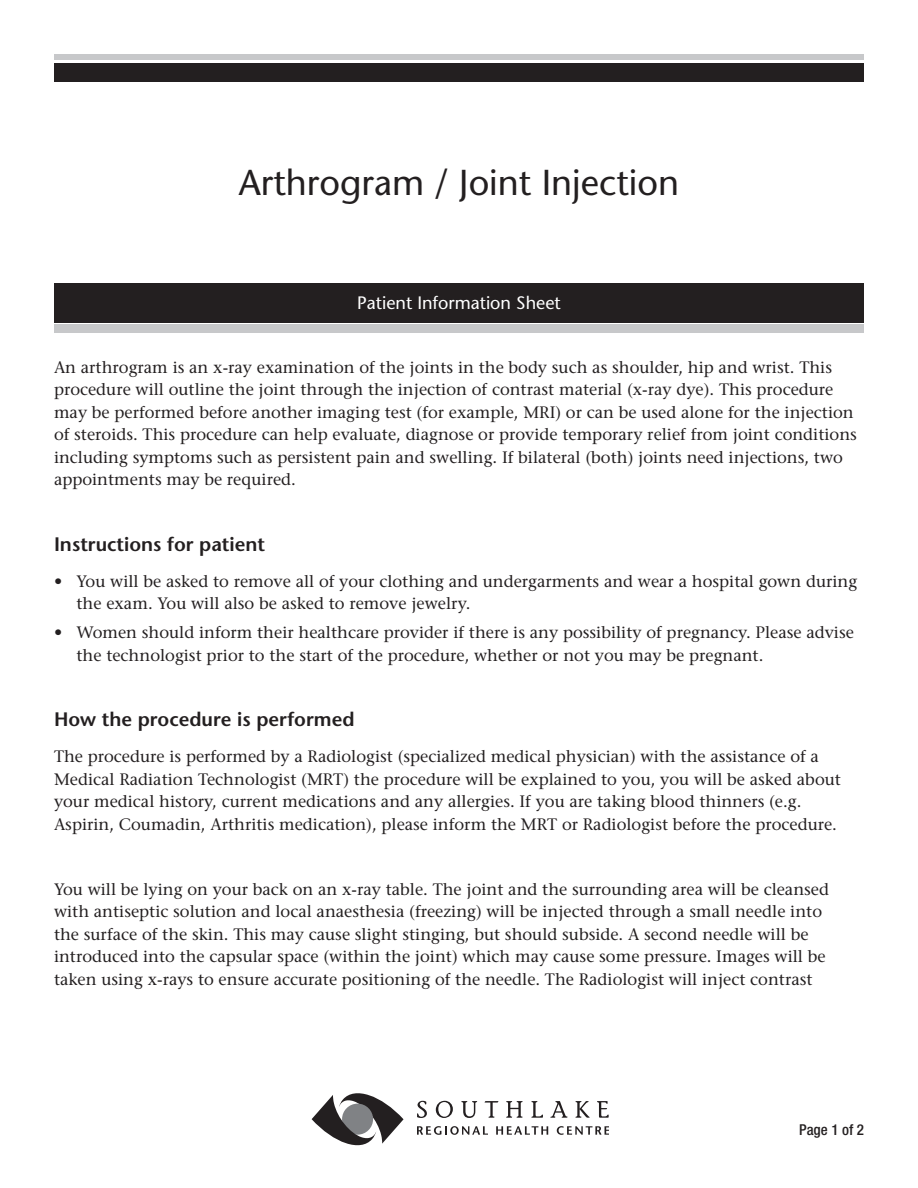
<style>
.page{position:relative;width:918px;height:1188px;background:#fff}
.page>*{position:absolute;margin:0;border:0;box-sizing:border-box;transform-origin:0 0}
.t1{font:500 36px "Stone Sans Std";color:#231f20}
.t2{font:600 19.5px "Stone Sans Std";color:#231f20}
.t3{font:500 18px "Stone Sans Std";color:#fff}
.t4{font:500 16.5px/22.5px "Stone Serif Std";color:#231f20}
.t5{font:500 condensed 15px "Helvetica Neue";color:#231f20}
</style>
<div class="page">
<svg style="left:312px;top:1093px;width:92px;height:52px"></svg>
<svg style="left:417px;top:1101px;width:10px;height:17px"></svg>
<svg style="left:436px;top:1101px;width:17px;height:17px"></svg>
<svg style="left:461px;top:1101px;width:16px;height:17px"></svg>
<svg style="left:484px;top:1101px;width:15px;height:17px"></svg>
<svg style="left:506px;top:1101px;width:17px;height:17px"></svg>
<svg style="left:531px;top:1101px;width:12px;height:17px"></svg>
<svg style="left:550px;top:1101px;width:18px;height:17px"></svg>
<svg style="left:575px;top:1101px;width:15px;height:17px"></svg>
<svg style="left:597px;top:1101px;width:12px;height:17px"></svg>
<svg style="left:417px;top:1126px;width:71px;height:9px"></svg>
<svg style="left:496px;top:1126px;width:52px;height:9px"></svg>
<svg style="left:557px;top:1126px;width:52px;height:9px"></svg>
<div style="left:54px;top:54px;width:810px;height:6px;background:#c7c8ca"></div>
<div style="left:54px;top:63px;width:810px;height:19px;background:#231f20"></div>
<div style="left:54px;top:325px;width:810px;height:8px;background:#c7c8ca"></div>
<div style="left:54px;top:283px;width:810px;height:39px;background:#231f20"></div>
<p class="t1" style="left:239px;top:161px;width:442px">Arthrogram / Joint Injection</p>
<p class="t3" style="left:357px;top:292px;width:205px">Patient Information Sheet</p>
<p class="t4" style="left:54px;top:356px;width:804px">An arthrogram is an x-ray examination of the joints in the body such as shoulder, hip and wrist. This procedure will outline the joint through the injection of contrast material (x-ray dye). This procedure may be performed before another imaging test (for example, MRI) or can be used alone for the injection of steroids. This procedure can help evaluate, diagnose or provide temporary relief from joint conditions including symptoms such as persistent pain and swelling. If bilateral (both) joints need injections, two appointments may be required.</p>
<p class="t2" style="left:54px;top:532px;width:213px">Instructions for patient</p>
<p class="t4" style="left:77px;top:570px;width:782px;text-indent:-23px">• You will be asked to remove all of your clothing and undergarments and wear a hospital gown during the exam. You will also be asked to remove jewelry.</p>
<p class="t4" style="left:76px;top:621px;width:779px;text-indent:-22px">• Women should inform their healthcare provider if there is any possibility of pregnancy. Please advise the technologist prior to the start of the procedure, whether or not you may be pregnant.</p>
<p class="t2" style="left:54px;top:708px;width:302px">How the procedure is performed</p>
<p class="t4" style="left:54px;top:745px;width:788px">The procedure is performed by a Radiologist (specialized medical physician) with the assistance of a Medical Radiation Technologist (MRT) the procedure will be explained to you, you will be asked about your medical history, current medications and any allergies. If you are taking blood thinners (e.g.<br>Aspirin, Coumadin, Arthritis medication), please inform the MRT or Radiologist before the procedure.</p>
<p class="t4" style="left:54px;top:878px;width:777px">You will be lying on your back on an x-ray table. The joint and the surrounding area will be cleansed with antiseptic solution and local anaesthesia (freezing) will be injected through a small needle into the surface of the skin. This may cause slight stinging, but should subside. A second needle will be introduced into the capsular space (within the joint) which may cause some pressure. Images will be taken using x-rays to ensure accurate positioning of the needle. The Radiologist will inject contrast</p>
<p class="t5" style="left:799px;top:1121px;width:66px">Page 1 of 2</p>
</div>
